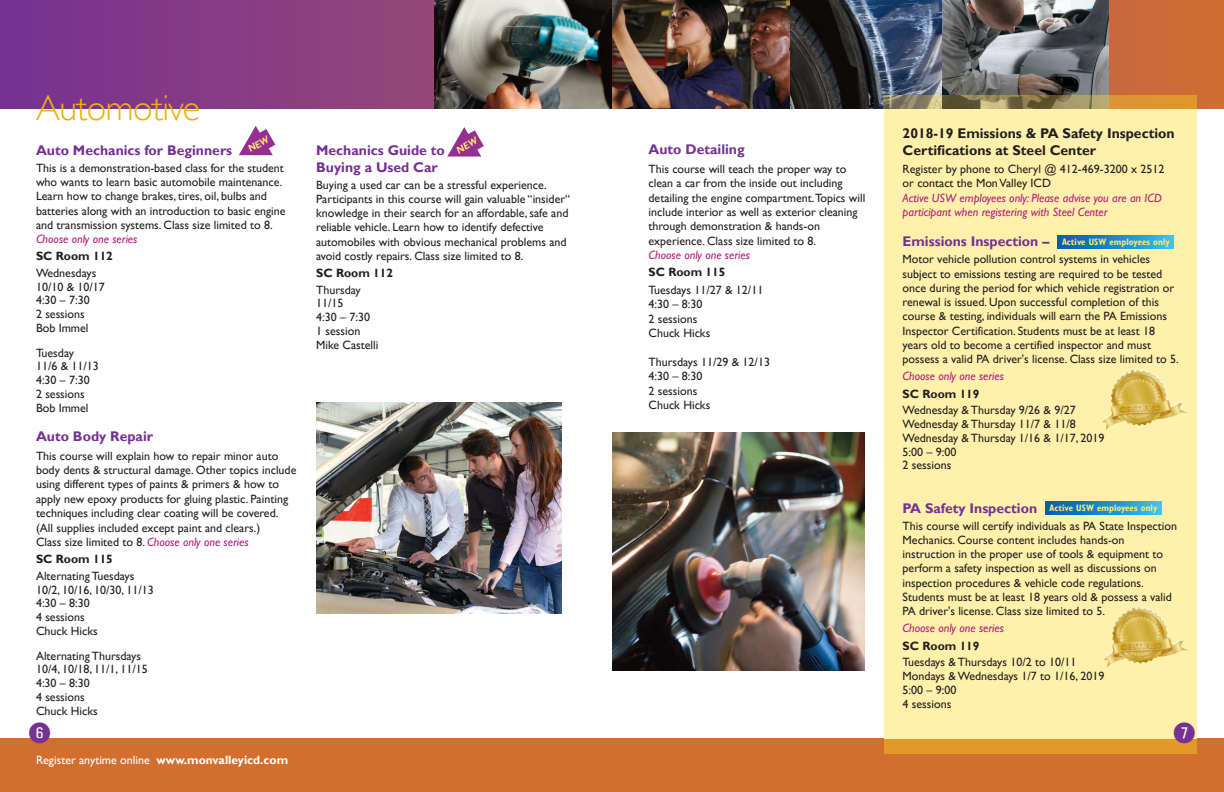
<style>
.page{position:relative;width:1224px;height:792px;background:#fff}
.page>*{position:absolute;margin:0;border:0;box-sizing:border-box;transform-origin:0 0}
.t1{font:300 36px "Gill Sans";letter-spacing:-.015em;color:#edb110}
.t2{font:28px "Fyra Numeric Circle Closed";color:#753193}
.t3{font:700 14px/16.8px "Gill Sans";color:#753193}
.t4{font:700 14px/16.8px "Gill Sans";color:#231f20}
.t5{font:12px/13.8px "Gill Sans";color:#231f20}
.t6{font:italic 12px/14.4px "Gill Sans";color:#b51f7e}
.t7{font:700 12px "Gill Sans";color:#231f20}
.t8{font:12px "Gill Sans";color:#fff}
.t9{font:700 condensed 9.3px "Gill Sans";color:#ffe672}
.s1{font-style:italic;color:#b51f7e}
.s2{font-weight:700}
</style>
<div class="page">
<div style="left:0;top:739px;width:1224px;height:53px;background:#d26f2f"></div>
<svg style="left:0;top:0;width:1224px;height:109px;background:#934475"></svg>
<img style="left:790px;top:0;width:319px;height:109px">
<img style="left:612px;top:432px;width:253px;height:239px">
<img style="left:434px;top:0;width:178px;height:109px">
<img style="left:317px;top:403px;width:244px;height:210px">
<img style="left:612px;top:0;width:178px;height:109px">
<div style="left:884px;top:109px;width:312px;height:630px;background:#fff1ab"></div>
<div style="left:884px;top:739px;width:312px;height:15px;background:#e39927"></div>
<img style="left:884px;top:96px;width:312px;height:13px">
<div style="left:1176px;top:726px;width:16px;height:15px;background:#fff;border-radius:50%"></div>
<svg style="left:1058px;top:236px;width:116px;height:13px;background:#1a8dcd"></svg>
<img style="left:1111px;top:369px;width:27px;height:30px">
<img style="left:1112px;top:607px;width:27px;height:30px">
<svg style="left:1045px;top:502px;width:116px;height:13px;background:#1a8ccd"></svg>
<svg style="left:259px;top:129px;width:16px;height:20px"></svg>
<svg style="left:467px;top:130px;width:17px;height:21px"></svg>
<h1 class="t1" style="left:36px;top:88px;width:166px">Automotive</h1>
<p class="t3" style="left:36px;top:142px;width:198px">Auto Mechanics for Beginners</p>
<p class="t5" style="left:36px;top:161px;width:251px;line-height:14.2px">This is a demonstration-based class for the student who wants to learn basic automobile maintenance.<br>Learn how to change brakes, tires, oil, bulbs and batteries along with an introduction to basic engine and transmission systems. Class size limited to 8.</p>
<p class="t6" style="left:36px;top:232px;width:103px">Choose only one series</p>
<p class="t7" style="left:36px;top:249px;width:78px">SC Room 112</p>
<p class="t5" style="left:36px;top:266px;width:70px">Wednesdays<br>10/10 &amp; 10/17<br>4:30 – 7:30<br>2 sessions<br>Bob Immel</p>
<p class="t5" style="left:36px;top:346px;width:64px">Tuesday<br>11/6 &amp; 11/13<br>4:30 – 7:30<br>2 sessions<br>Bob Immel</p>
<p class="t3" style="left:36px;top:428px;width:119px">Auto Body Repair</p>
<p class="t5" style="left:36px;top:448px;width:262px;line-height:14.4px">This course will explain how to repair minor auto body dents &amp; structural damage. Other topics include using different types of paints &amp; primers &amp; how to apply new epoxy products for gluing plastic. Painting techniques including clear coating will be covered. (All supplies included except paint and clears.)<br>Class size limited to 8. <span class="s1">Choose only one series</span></p>
<p class="t7" style="left:36px;top:552px;width:78px">SC Room 115</p>
<p class="t5" style="left:36px;top:569px;width:119px">Alternating Tuesdays<br>10/2, 10/16, 10/30, 11/13<br>4:30 – 8:30<br>4 sessions<br>Chuck Hicks</p>
<p class="t5" style="left:36px;top:649px;width:113px">Alternating Thursdays<br>10/4, 10/18, 11/1, 11/15<br>4:30 – 8:30<br>4 sessions<br>Chuck Hicks</p>
<h2 class="t2" style="left:28px;top:717px;width:25px">6</h2>
<p class="t8" style="left:36px;top:753px;width:254px">Register anytime online <span class="s2">www.monvalleyicd.com</span></p>
<p class="t3" style="left:316px;top:142px;width:130px">Mechanics Guide to<br>Buying a Used Car</p>
<p class="t5" style="left:316px;top:178px;width:256px;line-height:14.2px">Buying a used car can be a stressful experience.<br>Participants in this course will gain valuable “insider“ knowledge in their search for an affordable, safe and reliable vehicle. Learn how to identify defective automobiles with obvious mechanical problems and avoid costly repairs. Class size limited to 8.</p>
<p class="t7" style="left:316px;top:266px;width:78px">SC Room 112</p>
<p class="t5" style="left:316px;top:283px;width:64px">Thursday<br>11/15<br>4:30 – 7:30<br>1 session<br>Mike Castelli</p>
<p class="t3" style="left:649px;top:141px;width:98px">Auto Detailing</p>
<p class="t5" style="left:649px;top:162px;width:218px;line-height:14.4px">This course will teach the proper way to clean a car from the inside out including detailing the engine compartment.Topics will include interior as well as exterior cleaning through demonstration &amp; hands-on experience. Class size limited to 8.</p>
<p class="t6" style="left:649px;top:248px;width:103px">Choose only one series</p>
<p class="t7" style="left:649px;top:265px;width:78px">SC Room 115</p>
<p class="t5" style="left:649px;top:283px;width:116px;line-height:14.4px">Tuesdays 11/27 &amp; 12/11<br>4:30 – 8:30<br>2 sessions<br>Chuck Hicks</p>
<p class="t5" style="left:649px;top:355px;width:123px;line-height:14.4px">Thursdays 11/29 &amp; 12/13<br>4:30 – 8:30<br>2 sessions<br>Chuck Hicks</p>
<p class="t4" style="left:903px;top:125px;width:274px">2018-19 Emissions &amp; PA Safety Inspection<br>Certifications at Steel Center</p>
<p class="t5" style="left:903px;top:162px;width:263px;line-height:14.4px">Register by phone to Cheryl @ 412-469-3200 x 2512 or contact the Mon Valley ICD</p>
<p class="t6" style="left:903px;top:191px;width:261px">Active USW employees only: Please advise you are an ICD participant when registering with Steel Center</p>
<p class="t3" style="left:903px;top:233px;width:148px">Emissions Inspection –</p>
<p class="t5" style="left:903px;top:252px;width:278px;line-height:14.2px">Motor vehicle pollution control systems in vehicles subject to emissions testing are required to be tested once during the period for which vehicle registration or renewal is issued. Upon successful completion of this course &amp; testing, individuals will earn the PA Emissions Inspector Certification. Students must be at least 18 years old to become a certified inspector and must possess a valid PA driver's license. Class size limited to 5.</p>
<p class="t6" style="left:903px;top:369px;width:103px">Choose only one series</p>
<p class="t7" style="left:903px;top:387px;width:78px">SC Room 119</p>
<p class="t5" style="left:903px;top:403px;width:204px">Wednesday &amp; Thursday 9/26 &amp; 9/27<br>Wednesday &amp; Thursday 11/7 &amp; 11/8<br>Wednesday &amp; Thursday 1/16 &amp; 1/17, 2019<br>5:00 – 9:00<br>2 sessions</p>
<p class="t3" style="left:903px;top:499px;width:136px">PA Safety Inspection</p>
<p class="t5" style="left:903px;top:519px;width:276px;line-height:14.2px">This course will certify individuals as PA State Inspection Mechanics. Course content includes hands-on instruction in the proper use of tools &amp; equipment to perform a safety inspection as well as discussions on inspection procedures &amp; vehicle code regulations.<br>Students must be at least 18 years old &amp; possess a valid PA driver's license. Class size limited to 5.</p>
<p class="t6" style="left:903px;top:621px;width:103px">Choose only one series</p>
<p class="t7" style="left:903px;top:639px;width:78px">SC Room 119</p>
<p class="t5" style="left:903px;top:656px;width:203px">Tuesdays &amp; Thursdays 10/2 to 10/11<br>Mondays &amp; Wednesdays 1/7 to 1/16, 2019<br>5:00 – 9:00<br>4 sessions</p>
<h2 class="t2" style="left:1173px;top:717px;width:25px">7</h2>
<p class="t9" style="left:1062px;top:236px;width:109px">Active USW employees only</p>
<p class="t9" style="left:1050px;top:502px;width:109px">Active USW employees only</p>
</div>
